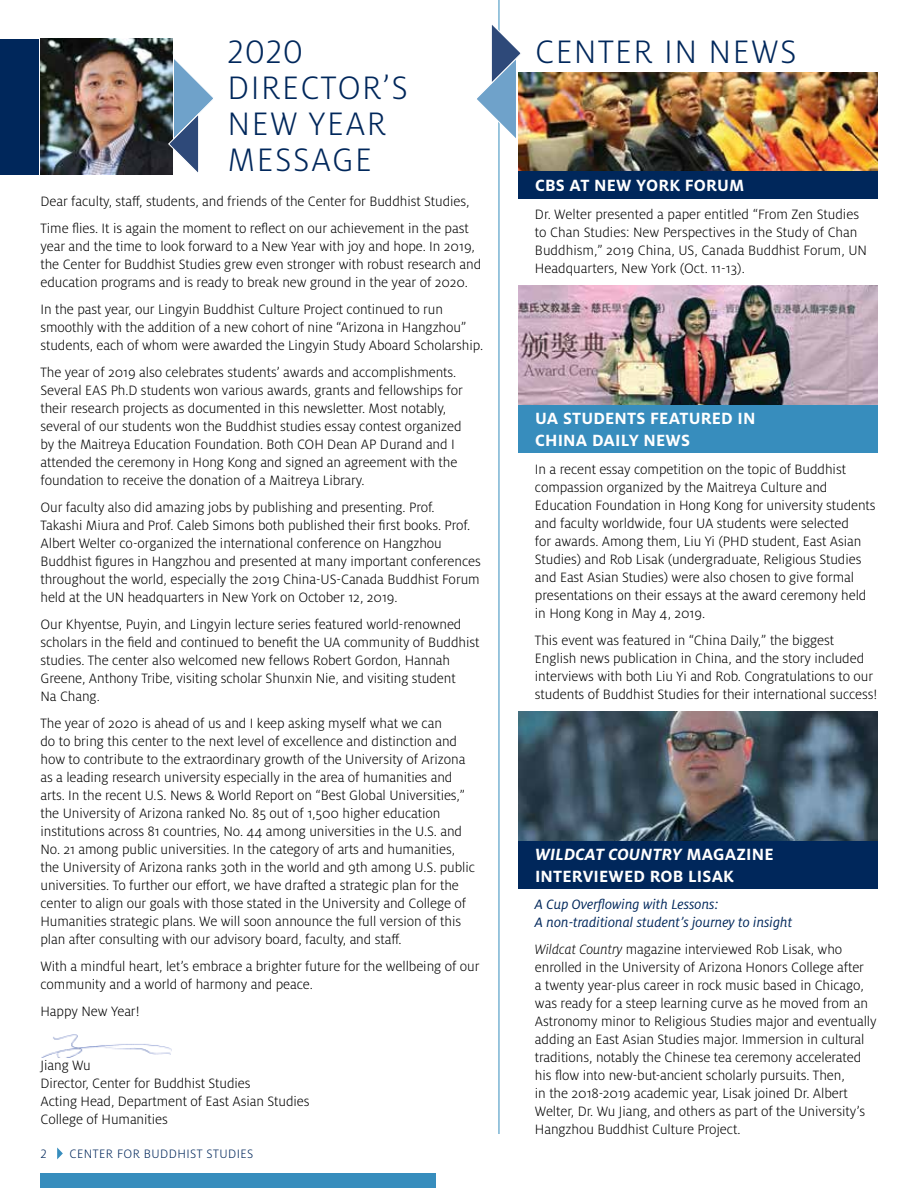
<style>
.page{position:relative;width:918px;height:1188px;background:#fff}
.page>*{position:absolute;margin:0;border:0;box-sizing:border-box;transform-origin:0 0}
.t1{font:300 36px/36px "Milo OT";letter-spacing:.04em;color:#00275b}
.t2{font:700 18px/21.6px "Milo OT";letter-spacing:.01em;color:#fff}
.t3{font:300 15px/18px "Milo OT";letter-spacing:-.005em;color:#000}
.t4{font:italic 15px/18px "Milo OT";color:#00275b}
.t5{font:300 13.5px "Milo OT";letter-spacing:.03em;color:#00275b}
.s1{font-style:italic}
</style>
<div class="page">
<svg style="left:57px;top:1147px;width:6px;height:12px"></svg>
<div style="left:40px;top:1173px;width:396px;height:15px;background:#378dbd"></div>
<img style="left:518px;top:711px;width:360px;height:131px">
<div style="left:0;top:39px;width:38px;height:136px;background:#00275b"></div>
<img style="left:518px;top:73px;width:360px;height:98px">
<img style="left:518px;top:285px;width:360px;height:120px">
<div style="left:518px;top:171px;width:360px;height:28px;background:#00275b"></div>
<div style="left:518px;top:405px;width:360px;height:47px;background:#378dbd"></div>
<img style="left:40px;top:39px;width:133px;height:136px">
<img style="left:41px;top:1034px;width:131px;height:24px">
<hr style="left:499px;top:0;width:1px;height:1134px;background:#378dbd">
<div style="left:518px;top:842px;width:360px;height:47px;background:#00275b"></div>
<svg style="left:168px;top:57px;width:45px;height:118px"></svg>
<svg style="left:477px;top:22px;width:45px;height:118px"></svg>
<h1 class="t1" style="left:227px;top:34px;width:77px">2020</h1>
<h1 class="t1" style="left:535px;top:34px;width:263px">CENTER IN NEWS</h1>
<h1 class="t1" style="left:227px;top:70px;width:182px">DIRECTOR’S<br>NEW YEAR<br>MESSAGE</h1>
<p class="t3" style="left:40px;top:188px;width:431px;line-height:27px">Dear faculty, staff, students, and friends of the Center for Buddhist Studies,<br>Time flies. It is again the moment to reflect on our achievement in the past</p>
<p class="t3" style="left:40px;top:237px;width:442px">year and the time to look forward to a New Year with joy and hope. In 2019, the Center for Buddhist Studies grew even stronger with robust research and education programs and is ready to break new ground in the year of 2020.</p>
<p class="t3" style="left:40px;top:300px;width:444px">In the past year, our Lingyin Buddhist Culture Project continued to run smoothly with the addition of a new cohort of nine “Arizona in Hangzhou” students, each of whom were awarded the Lingyin Study Aboard Scholarship.</p>
<p class="t3" style="left:40px;top:363px;width:424px">The year of 2019 also celebrates students’ awards and accomplishments.<br>Several EAS Ph.D students won various awards, grants and fellowships for their research projects as documented in this newsletter. Most notably, several of our students won the Buddhist studies essay contest organized by the Maitreya Education Foundation. Both COH Dean AP Durand and I attended the ceremony in Hong Kong and signed an agreement with the foundation to receive the donation of a Maitreya Library.</p>
<p class="t3" style="left:40px;top:498px;width:442px">Our faculty also did amazing jobs by publishing and presenting. Prof.<br>Takashi Miura and Prof. Caleb Simons both published their first books. Prof.<br>Albert Welter co-organized the international conference on Hangzhou Buddhist figures in Hangzhou and presented at many important conferences throughout the world, especially the 2019 China-US-Canada Buddhist Forum held at the UN headquarters in New York on October 12, 2019.</p>
<p class="t3" style="left:40px;top:615px;width:440px">Our Khyentse, Puyin, and Lingyin lecture series featured world-renowned scholars in the field and continued to benefit the UA community of Buddhist studies. The center also welcomed new fellows Robert Gordon, Hannah Greene, Anthony Tribe, visiting scholar Shunxin Nie, and visiting student<br>Na Chang.</p>
<p class="t3" style="left:40px;top:714px;width:436px">The year of 2020 is ahead of us and I keep asking myself what we can<br>do to bring this center to the next level of excellence and distinction and how to contribute to the extraordinary growth of the University of Arizona as a leading research university especially in the area of humanities and arts. In the recent U.S. News &amp; World Report on “Best Global Universities,” the University of Arizona ranked No. 85 out of 1,500 higher education institutions across 81 countries, No. 44 among universities in the U.S. and No. 21 among public universities. In the category of arts and humanities, the University of Arizona ranks 30th in the world and 9th among U.S. public universities. To further our effort, we have drafted a strategic plan for the center to align our goals with those stated in the University and College of Humanities strategic plans. We will soon announce the full version of this plan after consulting with our advisory board, faculty, and staff.</p>
<p class="t3" style="left:40px;top:957px;width:440px">With a mindful heart, let’s embrace a brighter future for the wellbeing of our community and a world of harmony and peace.</p>
<p class="t3" style="left:40px;top:1002px;width:101px">Happy New Year!</p>
<p class="t2" style="left:535px;top:174px;width:211px">CBS AT NEW YORK FORUM</p>
<p class="t3" style="left:535px;top:206px;width:334px">Dr. Welter presented a paper entitled “From Zen Studies to Chan Studies: New Perspectives in the Study of Chan Buddhism,” 2019 China, US, Canada Buddhist Forum, UN Headquarters, New York (Oct. 11-13).</p>
<p class="t2" style="left:535px;top:408px;width:222px">UA STUDENTS FEATURED IN<br>CHINA DAILY NEWS</p>
<p class="t3" style="left:535px;top:461px;width:342px">In a recent essay competition on the topic of Buddhist compassion organized by the Maitreya Culture and Education Foundation in Hong Kong for university students and faculty worldwide, four UA students were selected<br>for awards. Among them, Liu Yi (PHD student, East Asian Studies) and Rob Lisak (undergraduate, Religious Studies and East Asian Studies) were also chosen to give formal presentations on their essays at the award ceremony held in Hong Kong in May 4, 2019.</p>
<p class="t3" style="left:535px;top:632px;width:344px">This event was featured in “China Daily,” the biggest English news publication in China, and the story included interviews with both Liu Yi and Rob. Congratulations to our students of Buddhist Studies for their international success!</p>
<p class="t2" style="left:535px;top:844px;width:240px"><span class="s1">WILDCAT COUNTRY</span> MAGAZINE<br>INTERVIEWED ROB LISAK</p>
<p class="t4" style="left:535px;top:895px;width:259px">A Cup Overflowing with Lessons:<br>A non-traditional student’s journey to insight</p>
<p class="t3" style="left:535px;top:940px;width:343px"><span class="s1">Wildcat Country</span> magazine interviewed Rob Lisak, who enrolled in the University of Arizona Honors College after<br>a twenty year-plus career in rock music based in Chicago, was ready for a steep learning curve as he moved from an Astronomy minor to Religious Studies major and eventually adding an East Asian Studies major. Immersion in cultural traditions, notably the Chinese tea ceremony accelerated his flow into new-but-ancient scholarly pursuits. Then,<br>in the 2018-2019 academic year, Lisak joined Dr. Albert Welter, Dr. Wu Jiang, and others as part of the University’s Hangzhou Buddhist Culture Project.</p>
<p class="t3" style="left:40px;top:1056px;width:270px">Jiang Wu<br>Director, Center for Buddhist Studies<br>Acting Head, Department of East Asian Studies<br>College of Humanities</p>
<p class="t5" style="left:40px;top:1147px;width:8px">2</p>
<p class="t5" style="left:70px;top:1147px;width:185px">CENTER FOR BUDDHIST STUDIES</p>
</div>
